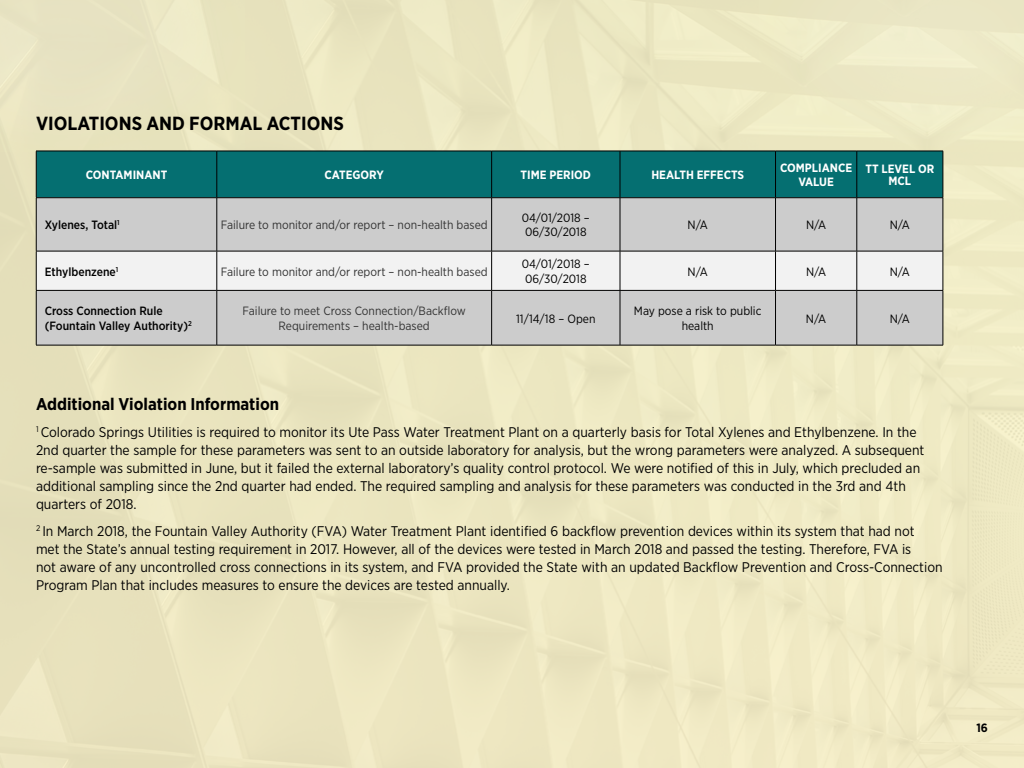
<style>
.page{position:relative;width:1024px;height:768px;background:#ece6c1}
.page>*{position:absolute;margin:0;border:0;box-sizing:border-box;transform-origin:0 0}
.t1{font:700 19px "Gotham Narrow";color:#000}
.t2{font:700 17px "Gotham Narrow";color:#000}
.t3{font:14px/18px "Gotham Narrow";color:#000}
.t4{font:12px/14.4px "Gotham Narrow";color:#333;text-align:center}
.t5{font:12px/14.4px "Gotham Narrow";color:#000}
.t6{font:500 12px/14.4px "Gotham Narrow";color:#000}
.t7{font:700 12px/14.4px "Gotham Narrow";color:#fff;text-align:center}
.t8{font:700 12px "Gotham Narrow";color:#000}
</style>
<div class="page">
<svg style="left:760px;top:0;width:264px;height:152px;background:#ece8c5"></svg>
<div style="left:0;top:0;width:244px;height:152px;background:#e8e3c1"></div>
<div style="left:37px;top:152px;width:906px;height:45px;background:#056f71"></div>
<div style="left:37px;top:198px;width:906px;height:147px;background:#ccc"></div>
<div style="left:37px;top:252px;width:906px;height:38px;background:#f2f2f2"></div>
<hr style="left:36px;top:151px;width:181px;height:1px;background:#000">
<hr style="left:36px;top:151px;width:1px;height:46px;background:#000">
<hr style="left:217px;top:151px;width:275px;height:1px;background:#000">
<hr style="left:217px;top:151px;width:1px;height:46px;background:#000">
<hr style="left:492px;top:151px;width:128px;height:1px;background:#000">
<hr style="left:491px;top:151px;width:1px;height:46px;background:#000">
<hr style="left:620px;top:151px;width:156px;height:1px;background:#000">
<hr style="left:620px;top:151px;width:1px;height:46px;background:#000">
<hr style="left:776px;top:151px;width:81px;height:1px;background:#000">
<hr style="left:775px;top:151px;width:1px;height:46px;background:#000">
<hr style="left:857px;top:151px;width:86px;height:1px;background:#000">
<hr style="left:857px;top:151px;width:1px;height:46px;background:#000">
<hr style="left:943px;top:151px;width:1px;height:46px;background:#000">
<hr style="left:36px;top:197px;width:181px;height:1px;background:#000">
<hr style="left:36px;top:198px;width:1px;height:53px;background:#000">
<hr style="left:217px;top:197px;width:275px;height:1px;background:#000">
<hr style="left:217px;top:198px;width:1px;height:53px;background:#000">
<hr style="left:492px;top:197px;width:128px;height:1px;background:#000">
<hr style="left:491px;top:198px;width:1px;height:53px;background:#000">
<hr style="left:620px;top:197px;width:156px;height:1px;background:#000">
<hr style="left:620px;top:198px;width:1px;height:53px;background:#000">
<hr style="left:776px;top:197px;width:81px;height:1px;background:#000">
<hr style="left:775px;top:198px;width:1px;height:53px;background:#000">
<hr style="left:857px;top:197px;width:86px;height:1px;background:#000">
<hr style="left:857px;top:198px;width:1px;height:53px;background:#000">
<hr style="left:943px;top:198px;width:1px;height:53px;background:#000">
<hr style="left:36px;top:251px;width:181px;height:1px;background:#000">
<hr style="left:36px;top:251px;width:1px;height:39px;background:#000">
<hr style="left:217px;top:251px;width:275px;height:1px;background:#000">
<hr style="left:217px;top:251px;width:1px;height:39px;background:#000">
<hr style="left:492px;top:251px;width:128px;height:1px;background:#000">
<hr style="left:491px;top:251px;width:1px;height:39px;background:#000">
<hr style="left:620px;top:251px;width:156px;height:1px;background:#000">
<hr style="left:620px;top:251px;width:1px;height:39px;background:#000">
<hr style="left:776px;top:251px;width:81px;height:1px;background:#000">
<hr style="left:775px;top:251px;width:1px;height:39px;background:#000">
<hr style="left:857px;top:251px;width:86px;height:1px;background:#000">
<hr style="left:857px;top:251px;width:1px;height:39px;background:#000">
<hr style="left:943px;top:251px;width:1px;height:39px;background:#000">
<hr style="left:36px;top:290px;width:181px;height:1px;background:#000">
<hr style="left:36px;top:291px;width:1px;height:54px;background:#000">
<hr style="left:217px;top:290px;width:275px;height:1px;background:#000">
<hr style="left:217px;top:291px;width:1px;height:54px;background:#000">
<hr style="left:492px;top:290px;width:128px;height:1px;background:#000">
<hr style="left:491px;top:291px;width:1px;height:54px;background:#000">
<hr style="left:620px;top:290px;width:156px;height:1px;background:#000">
<hr style="left:620px;top:291px;width:1px;height:54px;background:#000">
<hr style="left:776px;top:290px;width:81px;height:1px;background:#000">
<hr style="left:775px;top:291px;width:1px;height:54px;background:#000">
<hr style="left:857px;top:290px;width:86px;height:1px;background:#000">
<hr style="left:857px;top:291px;width:1px;height:54px;background:#000">
<hr style="left:943px;top:291px;width:1px;height:54px;background:#000">
<hr style="left:36px;top:345px;width:181px;height:1px;background:#000">
<hr style="left:217px;top:345px;width:275px;height:1px;background:#000">
<hr style="left:492px;top:345px;width:128px;height:1px;background:#000">
<hr style="left:620px;top:345px;width:156px;height:1px;background:#000">
<hr style="left:776px;top:345px;width:81px;height:1px;background:#000">
<hr style="left:857px;top:345px;width:86px;height:1px;background:#000">
<svg style="left:79px;top:39px;width:6px;height:11px"></svg>
<svg style="left:44px;top:39px;width:7px;height:11px"></svg>
<h1 class="t1" style="left:36px;top:111px;width:309px">VIOLATIONS AND FORMAL ACTIONS</h1>
<p class="t7" style="left:86px;top:168px;width:83px">CONTAMINANT</p>
<p class="t7" style="left:325px;top:168px;width:61px">CATEGORY</p>
<p class="t7" style="left:521px;top:168px;width:72px">TIME PERIOD</p>
<p class="t7" style="left:651px;top:168px;width:94px">HEALTH EFFECTS</p>
<p class="t7" style="left:780px;top:160px;width:74px">COMPLIANCE<br>VALUE</p>
<p class="t7" style="left:865px;top:163px;width:70px;line-height:12px">TT LEVEL OR<br>MCL</p>
<p class="t6" style="left:45px;top:218px;width:76px">Xylenes, Total<sup>1</sup></p>
<p class="t4" style="left:221px;top:218px;width:268px">Failure to monitor and/or report – non-health based</p>
<p class="t5" style="left:522px;top:210px;width:70px">04/01/2018 –<br>06/30/2018</p>
<p class="t5" style="left:688px;top:218px;width:22px">N/A</p>
<p class="t5" style="left:806px;top:218px;width:22px">N/A</p>
<p class="t5" style="left:890px;top:218px;width:22px">N/A</p>
<p class="t6" style="left:45px;top:264px;width:75px">Ethylbenzene<sup>1</sup></p>
<p class="t4" style="left:221px;top:264px;width:268px">Failure to monitor and/or report – non-health based</p>
<p class="t5" style="left:522px;top:257px;width:70px">04/01/2018 –<br>06/30/2018</p>
<p class="t5" style="left:688px;top:264px;width:22px">N/A</p>
<p class="t5" style="left:806px;top:264px;width:22px">N/A</p>
<p class="t5" style="left:890px;top:264px;width:22px">N/A</p>
<p class="t6" style="left:45px;top:304px;width:149px">Cross Connection Rule (Fountain Valley Authority)<sup>2</sup></p>
<p class="t4" style="left:243px;top:304px;width:225px">Failure to meet Cross Connection/Backflow<br>Requirements – health-based</p>
<p class="t5" style="left:516px;top:311px;width:81px">11/14/18 – Open</p>
<p class="t5" style="left:634px;top:304px;width:129px;text-align:center">May pose a risk to public health</p>
<p class="t5" style="left:806px;top:311px;width:22px">N/A</p>
<p class="t5" style="left:890px;top:311px;width:22px">N/A</p>
<p class="t2" style="left:36px;top:393px;width:245px">Additional Violation Information</p>
<p class="t3" style="left:36px;top:422px;width:890px"><sup>1</sup> Colorado Springs Utilities is required to monitor its Ute Pass Water Treatment Plant on a quarterly basis for Total Xylenes and Ethylbenzene. In the 2nd quarter the sample for these parameters was sent to an outside laboratory for analysis, but the wrong parameters were analyzed. A subsequent re-sample was submitted in June, but it failed the external laboratory’s quality control protocol. We were notified of this in July, which precluded an additional sampling since the 2nd quarter had ended. The required sampling and analysis for these parameters was conducted in the 3rd and 4th quarters of 2018.</p>
<p class="t3" style="left:36px;top:521px;width:908px"><sup>2</sup> In March 2018, the Fountain Valley Authority (FVA) Water Treatment Plant identified 6 backflow prevention devices within its system that had not<br>met the State’s annual testing requirement in 2017. However, all of the devices were tested in March 2018 and passed the testing. Therefore, FVA is<br>not aware of any uncontrolled cross connections in its system, and FVA provided the State with an updated Backflow Prevention and Cross-Connection Program Plan that includes measures to ensure the devices are tested annually.</p>
<p class="t8" style="left:977px;top:720px;width:13px">16</p>
</div>
